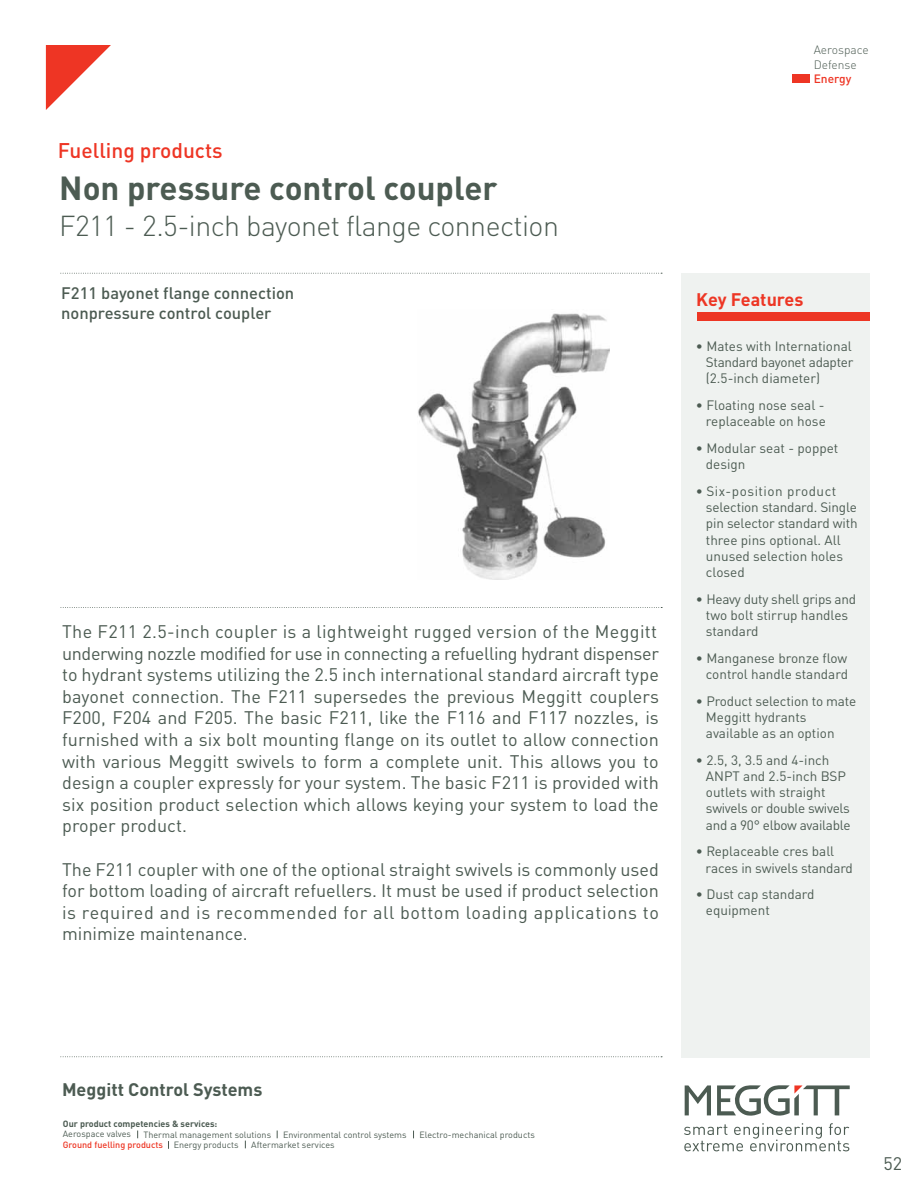
<style>
.page{position:relative;width:918px;height:1188px;background:#fff}
.page>*{position:absolute;margin:0;border:0;box-sizing:border-box;transform-origin:0 0}
.t1{font:700 33px "DINOT";color:#4c5b52}
.t2{font:300 28.5px "DINOT";letter-spacing:-.02em;color:#4c5b52}
.t3{font:500 21px "DINOT";color:#ee3524}
.t4{font:18px/21.6px "DINOT";letter-spacing:.005em;color:#4c5b52;text-align:justify}
.t5{font:700 18px "DINOT";color:#4c5b52}
.t6{font:700 18px "DINOT";color:#ed3624}
.t7{font:500 16.5px/19.8px "DINOT";color:#4c5b52}
.t8{font:13.5px/16.2px "DINOT";color:#4c5b52}
.t9{font:13.5px/16.2px "DINOT";letter-spacing:-.02em;color:#4c5b52}
.t10{font:300 12px/14.4px "DINOT";color:#4c5b52}
.t11{font:500 12px "DINOT";color:#ee3524}
.t12{font:9px "DINOT";color:#4c5b52}
.t13{font:500 9px "DINOT";color:#ed3624}
.t14{font:700 9px "DINOT";color:#4c5b52}
.s1{font-weight:400;color:#4c5b52}
</style>
<div class="page">
<svg style="left:61px;top:273px;width:601px;height:1px"></svg>
<svg style="left:61px;top:1056px;width:601px;height:1px"></svg>
<svg style="left:61px;top:607px;width:601px;height:1px"></svg>
<svg style="left:46px;top:45px;width:65px;height:65px"></svg>
<svg style="left:684px;top:1123px;width:165px;height:28px"></svg>
<svg style="left:685px;top:1085px;width:26px;height:30px"></svg>
<svg style="left:717px;top:1085px;width:133px;height:31px"></svg>
<div style="left:681px;top:273px;width:188px;height:784px;background:#eff2f0"></div>
<div style="left:793px;top:74px;width:17px;height:9px;background:#ee3524"></div>
<div style="left:697px;top:313px;width:172px;height:8px;background:#ed3624"></div>
<img style="left:418px;top:313px;width:192px;height:267px">
<p class="t3" style="left:58px;top:137px;width:166px">Fuelling products</p>
<h1 class="t1" style="left:59px;top:166px;width:440px">Non pressure control coupler</h1>
<h2 class="t2" style="left:59px;top:208px;width:501px">F211 - 2.5-inch bayonet flange connection</h2>
<p class="t7" style="left:61px;top:283px;width:235px">F211 bayonet flange connection nonpressure control coupler</p>
<p class="t4" style="left:62px;top:620px;width:598px">The F211 2.5-inch coupler is a lightweight rugged version of the Meggitt underwing nozzle modified for use in connecting a refuelling hydrant dispenser to hydrant systems utilizing the 2.5 inch international standard aircraft type bayonet connection. The F211 supersedes the previous Meggitt couplers F200, F204 and F205. The basic F211, like the F116 and F117 nozzles, is furnished with a six bolt mounting flange on its outlet to allow connection with various Meggitt swivels to form a complete unit. This allows you to design a coupler expressly for your system. The basic F211 is provided with six position product selection which allows keying your system to load the proper product.</p>
<p class="t4" style="left:62px;top:858px;width:598px">The F211 coupler with one of the optional straight swivels is commonly used for bottom loading of aircraft refuellers. It must be used if product selection is required and is recommended for all bottom loading applications to minimize maintenance.</p>
<p class="t10" style="left:814px;top:43px;width:57px">Aerospace<br>Defense</p>
<p class="t11" style="left:814px;top:71px;width:39px">Energy</p>
<p class="t6" style="left:696px;top:287px;width:109px">Key Features</p>
<p class="t8" style="left:706px;top:338px;width:149px;text-indent:-10px">• Mates with International<br>Standard bayonet adapter (2.5-inch diameter)</p>
<p class="t8" style="left:696px;top:397px;width:132px;text-align:right">• Floating nose seal - replaceable on hose</p>
<p class="t8" style="left:706px;top:440px;width:134px;text-indent:-10px">• Modular seat - poppet design</p>
<p class="t8" style="left:706px;top:483px;width:153px;text-indent:-10px">• Six-position product selection standard. Single pin selector standard with three pins optional. All unused selection holes closed</p>
<p class="t8" style="left:706px;top:590px;width:152px;text-indent:-10px">• Heavy duty shell grips and two bolt stirrup handles standard</p>
<p class="t8" style="left:696px;top:650px;width:154px;text-align:right">• Manganese bronze flow control handle standard</p>
<p class="t8" style="left:706px;top:693px;width:152px;text-indent:-10px">• Product selection to mate<br>Meggitt hydrants available as an option</p>
<p class="t9" style="left:706px;top:752px;width:146px;text-indent:-10px">• 2.5, 3, 3.5 and 4-inch<br>ANPT and 2.5-inch BSP outlets with straight swivels or double swivels and a 90° elbow available</p>
<p class="t8" style="left:706px;top:843px;width:149px;text-indent:-10px">• Replaceable cres ball races in swivels standard</p>
<p class="t8" style="left:706px;top:886px;width:110px;text-indent:-10px">• Dust cap standard equipment</p>
<p class="t5" style="left:62px;top:1078px;width:202px">Meggitt Control Systems</p>
<p class="t14" style="left:63px;top:1118px;width:156px">Our product competencies &amp; services:</p>
<p class="t12" style="left:63px;top:1129px;width:70px">Aerospace valves</p>
<p class="t12" style="left:144px;top:1129px;width:129px">Thermal management solutions</p>
<p class="t12" style="left:283px;top:1129px;width:125px">Environmental control systems</p>
<p class="t12" style="left:419px;top:1129px;width:117px">Electro-mechanical products</p>
<p class="t13" style="left:63px;top:1139px;width:177px">Ground fuelling products <span class="s1">Energy products</span></p>
<p class="t12" style="left:251px;top:1139px;width:85px">Aftermarket services</p>
<p class="t4" style="left:884px;top:1152px;width:20px">52</p>
</div>
